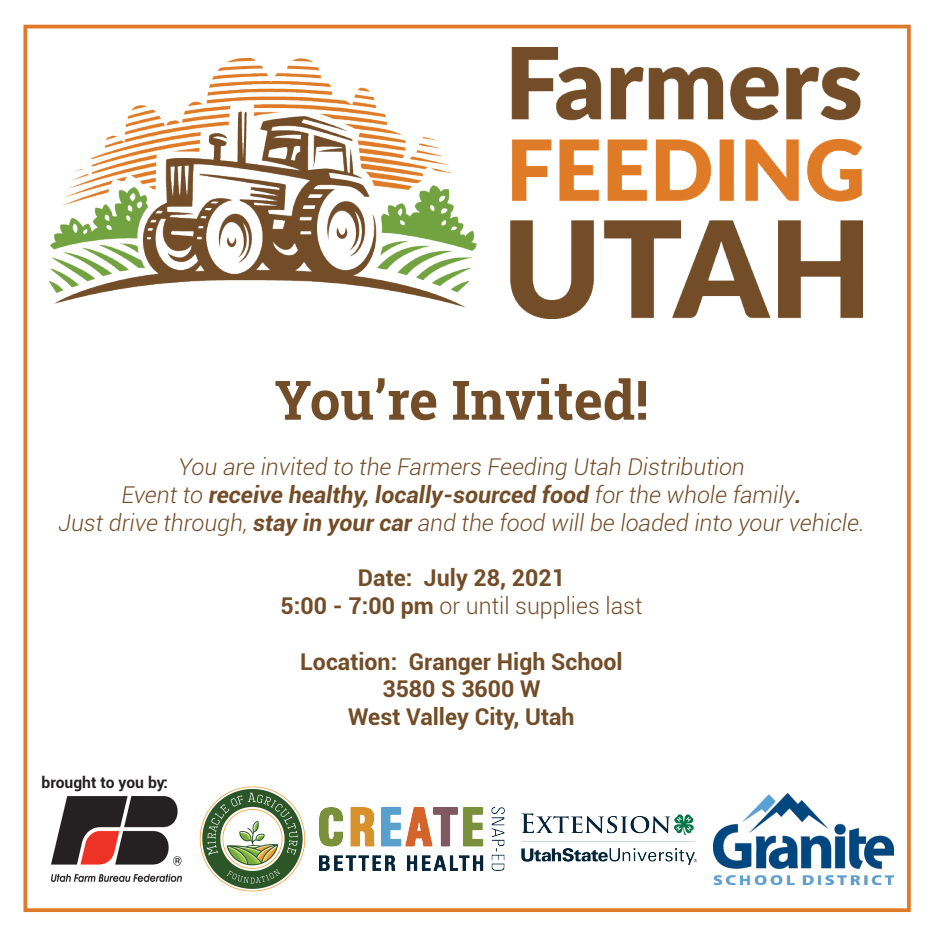
<style>
.page{position:relative;width:938px;height:938px;background:#fff}
.page>*{position:absolute;margin:0;border:0;box-sizing:border-box;transform-origin:0 0}
.t1{font:700 54.38px "Roboto Slab";color:#724d28}
.t2{font:italic 300 23.12px "Roboto";color:#724d28}
.t3{font:700 23.12px "Roboto";color:#724d28}
.t4{font:italic 700 23.12px "Roboto";color:#724d28}
.t5{font:300 23.12px "Roboto";color:#724d28}
.t6{font:700 15.62px "Roboto";color:#231f20}
.s1{font-weight:300}
.s2{font-weight:700}
</style>
<div class="page">
<div style="left:23px;top:25px;width:887px;height:887px;border:4px solid #df7a28"></div>
<img style="left:49px;top:48px;width:813px;height:270px">
<img style="left:51px;top:796px;width:130px;height:85px">
<img style="left:521px;top:813px;width:175px;height:51px">
<img style="left:320px;top:807px;width:184px;height:63px">
<img style="left:199px;top:786px;width:107px;height:106px">
<img style="left:713px;top:793px;width:180px;height:91px">
<p class="t1" style="left:274px;top:362px;width:375px">You’re Invited!</p>
<p class="t2" style="left:178px;top:451px;width:568px">You are invited to the Farmers Feeding Utah Distribution</p>
<p class="t4" style="left:121px;top:478px;width:681px"><span class="s1">Event to</span> receive healthy, locally-sourced food <span class="s1">for the whole family</span>.</p>
<p class="t2" style="left:58px;top:506px;width:807px">Just drive through, <span class="s2">stay in your car</span> and the food will be loaded into your vehicle.</p>
<p class="t3" style="left:358px;top:561px;width:208px">Date: July 28, 2021</p>
<p class="t5" style="left:280px;top:589px;width:363px"><span class="s2">5:00 - 7:00 pm</span> or until supplies last</p>
<p class="t3" style="left:300px;top:645px;width:324px">Location: Granger High School</p>
<p class="t3" style="left:382px;top:672px;width:160px">3580 S 3600 W</p>
<p class="t3" style="left:348px;top:700px;width:228px">West Valley City, Utah</p>
<p class="t6" style="left:42px;top:771px;width:128px">brought to you by:</p>
</div>
